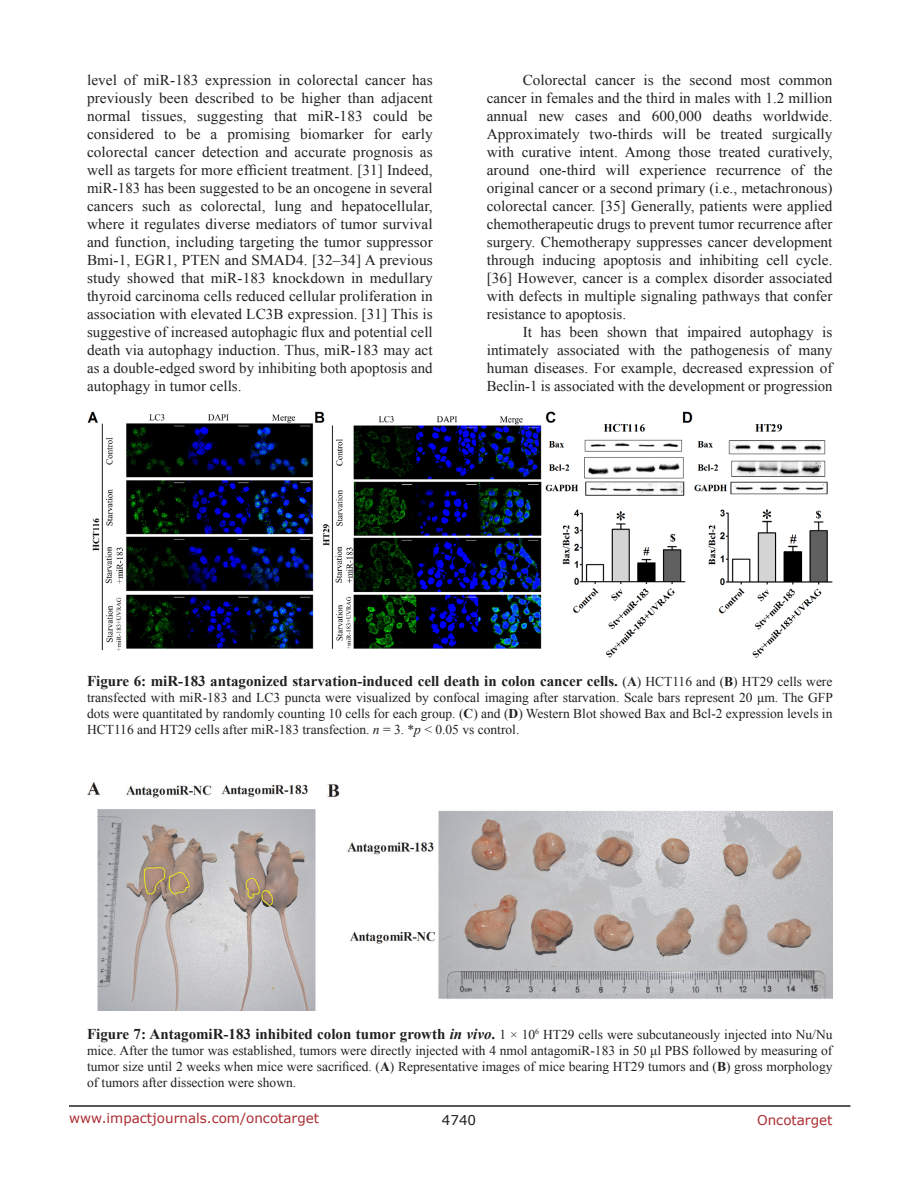
<style>
.page{position:relative;width:918px;height:1188px;background:#fff}
.page>*{position:absolute;margin:0;border:0;box-sizing:border-box;transform-origin:0 0}
.BodyText{font:15px/18px "Times New Roman";color:#221f22;text-align:justify}
.FigureText{font:700 15px "Times New Roman";color:#221f22}
.FigureText-2{font:13.5px/16.2px "Times New Roman";color:#221f22;text-align:justify}
.t1{font:13.5px "Verdana";color:#ac2b31}
.t2{font:13.5px "Verdana";color:#221f22}
.s1{font-weight:400;font-size:13.5px}
.s2{font-size:13.5px}
.s3{font-weight:700}
.s4{font-style:italic}
.s5{font-weight:700;font-size:15px}
.s6{font-weight:700;font-style:italic;font-size:15px}
</style>
<div class="page">
<hr style="left:69px;top:1105px;width:781px;height:2px;background:#231f20">
<img style="left:87px;top:411px;width:745px;height:246px">
<img style="left:87px;top:782px;width:746px;height:228px">
<p class="BodyText" style="left:87px;top:71px;width:347px">level of miR-183 expression in colorectal cancer has previously been described to be higher than adjacent normal tissues, suggesting that miR-183 could be considered to be a promising biomarker for early colorectal cancer detection and accurate prognosis as well as targets for more efficient treatment. [31] Indeed, miR-183 has been suggested to be an oncogene in several cancers such as colorectal, lung and hepatocellular, where it regulates diverse mediators of tumor survival and function, including targeting the tumor suppressor Bmi-1, EGR1, PTEN and SMAD4. [32–34] A previous study showed that miR-183 knockdown in medullary thyroid carcinoma cells reduced cellular proliferation in association with elevated LC3B expression. [31] This is suggestive of increased autophagic flux and potential cell death via autophagy induction. Thus, miR-183 may act as a double-edged sword by inhibiting both apoptosis and autophagy in tumor cells.</p>
<p class="BodyText" style="left:487px;top:71px;width:347px;text-indent:36px">Colorectal cancer is the second most common cancer in females and the third in males with 1.2 million annual new cases and 600,000 deaths worldwide.<br>Approximately two-thirds will be treated surgically with curative intent. Among those treated curatively, around one-third will experience recurrence of the original cancer or a second primary (i.e., metachronous) colorectal cancer. [35] Generally, patients were applied chemotherapeutic drugs to prevent tumor recurrence after surgery. Chemotherapy suppresses cancer development through inducing apoptosis and inhibiting cell cycle. [36] However, cancer is a complex disorder associated with defects in multiple signaling pathways that confer resistance to apoptosis.</p>
<p class="BodyText" style="left:487px;top:323px;width:347px;text-indent:36px">It has been shown that impaired autophagy is intimately associated with the pathogenesis of many human diseases. For example, decreased expression of Beclin-1 is associated with the development or progression</p>
<p class="FigureText" style="left:87px;top:670px;width:747px">Figure 6: miR-183 antagonized starvation-induced cell death in colon cancer cells. <span class="s1">(</span><span class="s2">A</span><span class="s1">) HCT116 and (</span><span class="s2">B</span><span class="s1">) HT29 cells were</span></p>
<p class="FigureText-2" style="left:87px;top:689px;width:747px">transfected with miR-183 and LC3 puncta were visualized by confocal imaging after starvation. Scale bars represent 20 μm. The GFP dots were quantitated by randomly counting 10 cells for each group. (<span class="s3">C</span>) and (<span class="s3">D</span>) Western Blot showed Bax and Bcl-2 expression levels in HCT116 and HT29 cells after miR-183 transfection. <span class="s4">n</span> = 3. *<span class="s4">p</span> &lt; 0.05 vs control.</p>
<p class="FigureText-2" style="left:87px;top:1026px;width:747px"><span class="s5">Figure 7: AntagomiR-183 inhibited colon tumor growth</span> <span class="s6">in vivo</span><span class="s5">.</span> 1 × 10<sup>6</sup> HT29 cells were subcutaneously injected into Nu/Nu mice. After the tumor was established, tumors were directly injected with 4 nmol antagomiR-183 in 50 μl PBS followed by measuring of tumor size until 2 weeks when mice were sacrificed. (<span class="s3">A</span>) Representative images of mice bearing HT29 tumors and (<span class="s3">B</span>) gross morphology of tumors after dissection were shown.</p>
<p class="t1" style="left:69px;top:1109px;width:252px">www.impactjournals.com/oncotarget</p>
<p class="t2" style="left:442px;top:1111px;width:36px">4740</p>
<p class="t1" style="left:757px;top:1111px;width:77px">Oncotarget</p>
</div>
